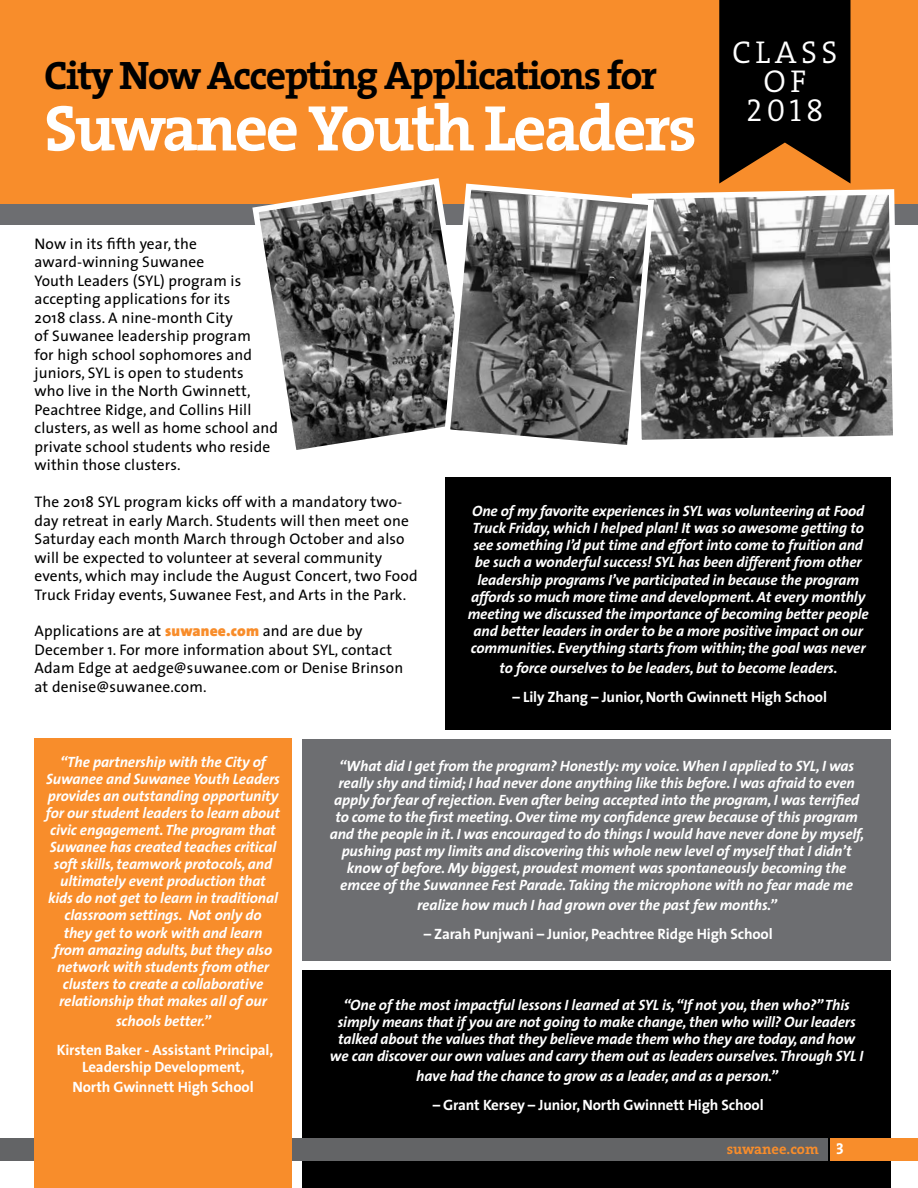
<style>
.page{position:relative;width:918px;height:1188px;background:#fff}
.page>*{position:absolute;margin:0;border:0;box-sizing:border-box;transform-origin:0 0}
.t1{font:700 65.1px "The Serif";letter-spacing:-.04em;color:#fff}
.t2{font:700 39.9px "The Serif";letter-spacing:-.04em;color:#000}
.t3{font:31.8px/29px "The Serif Semi Light Caps";letter-spacing:.14em;color:#fff;text-align:center}
.t4{font:15.45px/18.5px "The Sans";letter-spacing:.01em;color:#000}
.t5{font:italic 700 15px/17.1px "The Sans";letter-spacing:-.01em;color:#fff;text-align:center}
.t6{font:700 15px/17.1px "The Sans";letter-spacing:-.01em;color:#fff;text-align:center}
.t7{font:700 14.7px "The Serif";color:#f88d2b}
.s1{font-weight:900;color:#f88d2b}
.s2{font-style:italic}
.s3{font-family:"The Serif Bold Caps";font-weight:400;font-size:15.75px;color:#fff}
</style>
<div class="page">
<div style="left:302px;top:970px;width:589px;height:218px;background:#000"></div>
<div style="left:0;top:1138px;width:827px;height:23px;background:#636466"></div>
<div style="left:831px;top:1138px;width:87px;height:23px;background:#f88d2b"></div>
<div style="left:0;top:0;width:918px;height:219px;background:#f88d2b"></div>
<div style="left:0;top:205px;width:918px;height:20px;background:#6d6e71"></div>
<svg style="left:249px;top:178px;width:192px;height:272px"></svg>
<svg style="left:657px;top:189px;width:244px;height:251px;background:#777675"></svg>
<svg style="left:441px;top:183px;width:216px;height:262px"></svg>
<div style="left:35px;top:739px;width:257px;height:449px;background:#f88d2b"></div>
<div style="left:302px;top:739px;width:589px;height:221px;background:#6d6e71"></div>
<div style="left:446px;top:477px;width:445px;height:253px;background:#000"></div>
<svg style="left:719px;top:0;width:131px;height:184px;background:#1c1004"></svg>
<h2 class="t2" style="left:44px;top:43px;width:615px">City Now Accepting Applications for</h2>
<h1 class="t1" style="left:44px;top:74px;width:654px">Suwanee Youth Leaders</h1>
<h3 class="t3" style="left:732px;top:37px;width:107px">CLASS<br>OF<br>2018</h3>
<p class="t4" style="left:34px;top:234px;width:245px">Now in its fifth year, the award-winning Suwanee<br>Youth Leaders (SYL) program is accepting applications for its<br>2018 class. A nine-month City<br>of Suwanee leadership program<br>for high school sophomores and juniors, SYL is open to students<br>who live in the North Gwinnett,<br>Peachtree Ridge, and Collins Hill clusters, as well as home school and private school students who reside within those clusters.</p>
<p class="t4" style="left:35px;top:492px;width:385px">The 2018 SYL program kicks off with a mandatory two&shy;day retreat in early March. Students will then meet one Saturday each month March through October and also will be expected to volunteer at several community events, which may include the August Concert, two Food Truck Friday events, Suwanee Fest, and Arts in the Park.</p>
<p class="t4" style="left:34px;top:622px;width:370px">Applications are at <span class="s1">suwanee.com</span> and are due by December 1. For more information about SYL, contact Adam Edge at aedge@suwanee.com or Denise Brinson at denise@suwanee.com.</p>
<p class="t5" style="left:468px;top:502px;width:403px">One of my favorite experiences in SYL was volunteering at Food Truck Friday, which I helped plan! It was so awesome getting to see something I’d put time and effort into come to fruition and be such a wonderful success! SYL has been different from other leadership programs I’ve participated in because the program affords so much more time and development. At every monthly meeting we discussed the importance of becoming better people and better leaders in order to be a more positive impact on our communities. Everything starts from within; the goal was never</p>
<p class="t5" style="left:500px;top:659px;width:340px">to force ourselves to be leaders, but to become leaders.</p>
<p class="t6" style="left:513px;top:688px;width:316px"><span class="s2">–</span> Lily Zhang – Junior, North Gwinnett High School</p>
<p class="t5" style="left:46px;top:753px;width:235px">“The partnership with the City of Suwanee and Suwanee Youth Leaders provides an outstanding opportunity for our student leaders to learn about civic engagement. The program that Suwanee has created teaches critical soft skills, teamwork protocols, and ultimately event production that kids do not get to learn in traditional classroom settings. Not only do<br>they get to work with and learn<br>from amazing adults, but they also network with students from other clusters to create a collaborative relationship that makes all of our</p>
<p class="t5" style="left:116px;top:1012px;width:96px">schools better.”</p>
<p class="t6" style="left:57px;top:1041px;width:218px">Kirsten Baker - Assistant Principal,<br>Leadership Development,</p>
<p class="t6" style="left:72px;top:1078px;width:183px">North Gwinnett High School</p>
<p class="t5" style="left:330px;top:757px;width:536px">“What did I get from the program? Honestly: my voice. When I applied to SYL, I was really shy and timid; I had never done anything like this before. I was afraid to even apply for fear of rejection. Even after being accepted into the program, I was terrified to come to the first meeting. Over time my confidence grew because of this program and the people in it. I was encouraged to do things I would have never done by myself, pushing past my limits and discovering this whole new level of myself that I didn’t know of before. My biggest, proudest moment was spontaneously becoming the emcee of the Suwannee Fest Parade. Taking the microphone with no fear made me</p>
<p class="t5" style="left:417px;top:896px;width:361px">realize how much I had grown over the past few months.”</p>
<p class="t6" style="left:424px;top:925px;width:351px"><span class="s2">–</span> Zarah Punjwani – Junior, Peachtree Ridge High School</p>
<p class="t5" style="left:330px;top:996px;width:535px">“One of the most impactful lessons I learned at SYL is, “If not you, then who?” This simply means that if you are not going to make change, then who will? Our leaders talked about the values that they believe made them who they are today, and how we can discover our own values and carry them out as leaders ourselves. Through SYL I</p>
<p class="t5" style="left:416px;top:1067px;width:363px">have had the chance to grow as a leader, and as a person.”</p>
<p class="t6" style="left:433px;top:1096px;width:332px"><span class="s2">–</span> Grant Kersey – Junior, North Gwinnett High School</p>
<p class="t7" style="left:727px;top:1137px;width:119px">suwanee.com <span class="s3">3</span></p>
</div>
